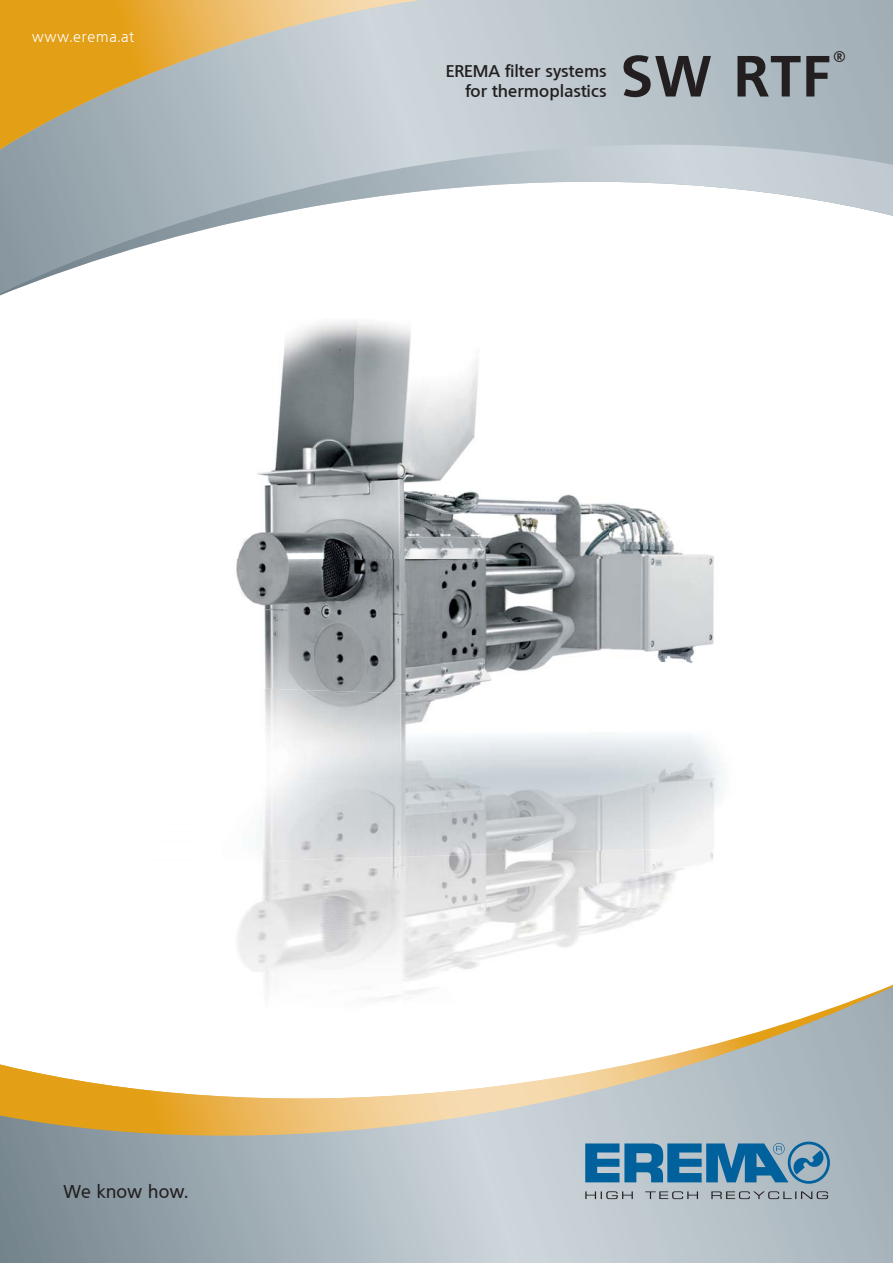
<style>
.page{position:relative;width:893px;height:1263px;background:#fff}
.page>*{position:absolute;margin:0;border:0;box-sizing:border-box;transform-origin:0 0}
.t1{font:700 56.25px "Quebec";color:#231f20}
.t2{font:500 18px "Quebec";letter-spacing:.02em;color:#231f20}
.t3{font:600 16.5px/19.8px "Quebec";letter-spacing:.03em;color:#231f20;text-align:right}
.t4{font:300 15px "Quebec";letter-spacing:.07em;color:#fff}
.t5{font:700 14.85px "Quebec";color:#231f20}
</style>
<div class="page">
<img style="left:236px;top:321px;width:478px;height:368px">
<img style="left:252px;top:864px;width:256px;height:111px">
<img style="left:508px;top:852px;width:205px;height:101px">
<img style="left:242px;top:689px;width:373px;height:175px">
<img style="left:614px;top:699px;width:109px;height:153px">
<svg style="left:0;top:0;width:893px;height:296px"></svg>
<svg style="left:0;top:975px;width:893px;height:288px"></svg>
<svg style="left:0;top:0;width:498px;height:155px;background:#c9bd9a"></svg>
<svg style="left:585px;top:1191px;width:243px;height:8px;background:#98a0a5"></svg>
<svg style="left:585px;top:1142px;width:245px;height:42px;background:#4a88ae"></svg>
<p class="t4" style="left:32px;top:27px;width:103px">www.erema.at</p>
<p class="t3" style="left:446px;top:61px;width:162px">EREMA filter systems for thermoplastics</p>
<h1 class="t1" style="left:622px;top:39px;width:208px">SW RTF</h1>
<p class="t5" style="left:833px;top:47px;width:15px">®</p>
<p class="t2" style="left:64px;top:1180px;width:125px">We know how.</p>
</div>
